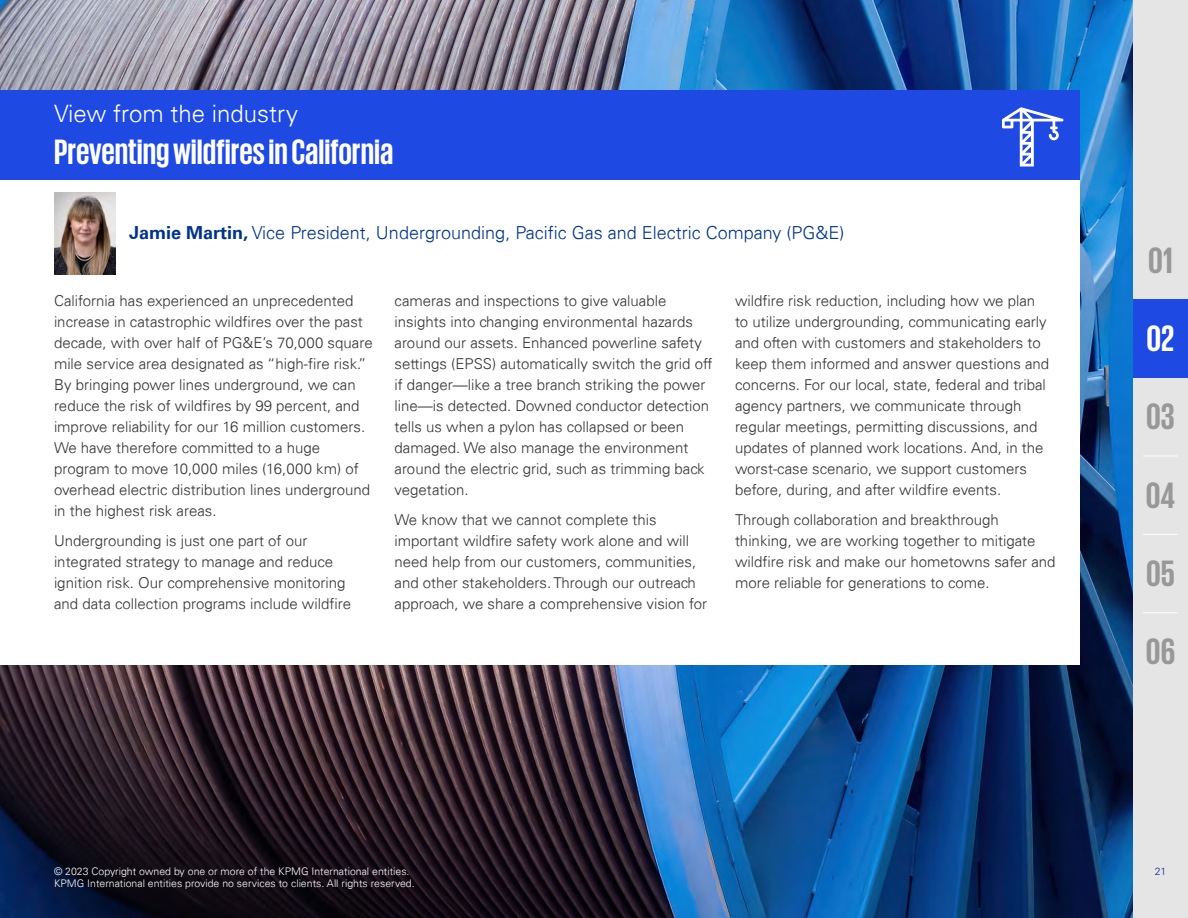
<style>
.page{position:relative;width:1188px;height:918px;background:#fff}
.page>*{position:absolute;margin:0;border:0;box-sizing:border-box;transform-origin:0 0}
.t1{font:700 37.5px/78.3px "KPMG";color:#989898;text-align:justify}
.t2{font:700 37.5px "KPMG";color:#fff}
.t3{font:700 36px "KPMG";color:#fff}
.t4{font:300 24px "Univers 45";color:#fff}
.t5{font:300 18px "Univers 45";color:#00338d}
.t6{font:300 15px/21px "Univers 45";color:#333}
.t7{font:300 10.5px/12px "Univers 45";color:#fff}
.t8{font:300 10.5px "Univers 45";color:#00338d}
.s1{font-family:"Univers";font-weight:700}
</style>
<div class="page">
<img style="left:0;top:0;width:1134px;height:918px">
<div style="left:0;top:180px;width:1080px;height:484px;background:#fff"></div>
<div style="left:0;top:90px;width:1080px;height:90px;background:#1e49e2"></div>
<svg style="left:1002px;top:107px;width:62px;height:59px"></svg>
<img style="left:54px;top:192px;width:62px;height:82px">
<div style="left:1134px;top:0;width:54px;height:918px;background:#e5e5e5"></div>
<div style="left:1134px;top:300px;width:54px;height:78px;background:#1e49e2"></div>
<hr style="left:1143px;top:456px;width:34px;height:1px;background:#fff">
<hr style="left:1143px;top:534px;width:34px;height:1px;background:#fff">
<hr style="left:1143px;top:612px;width:34px;height:1px;background:#fff">
<h3 class="t4" style="left:54px;top:99px;width:246px">View from the industry</h3>
<h2 class="t3" style="left:54px;top:133px;width:341px">Preventing wildfires in California</h2>
<p class="t5" style="left:129px;top:221px;width:717px"><span class="s1">Jamie Martin,</span> Vice President, Undergrounding, Pacific Gas and Electric Company (PG&amp;E)</p>
<p class="t6" style="left:54px;top:290px;width:320px">California has experienced an unprecedented increase in catastrophic wildfires over the past decade, with over half of PG&amp;E’s 70,000 square mile service area designated as “high-fire risk.” By bringing power lines underground, we can reduce the risk of wildfires by 99 percent, and improve reliability for our 16 million customers.<br>We have therefore committed to a huge program to move 10,000 miles (16,000 km) of overhead electric distribution lines underground in the highest risk areas.</p>
<p class="t6" style="left:54px;top:530px;width:299px">Undergrounding is just one part of our integrated strategy to manage and reduce ignition risk. Our comprehensive monitoring and data collection programs include wildfire</p>
<p class="t6" style="left:394px;top:290px;width:319px">cameras and inspections to give valuable insights into changing environmental hazards around our assets. Enhanced powerline safety settings (EPSS) automatically switch the grid off if danger—like a tree branch striking the power line—is detected. Downed conductor detection tells us when a pylon has collapsed or been damaged. We also manage the environment around the electric grid, such as trimming back vegetation.</p>
<p class="t6" style="left:394px;top:509px;width:314px">We know that we cannot complete this important wildfire safety work alone and will need help from our customers, communities, and other stakeholders. Through our outreach approach, we share a comprehensive vision for</p>
<p class="t6" style="left:735px;top:290px;width:316px">wildfire risk reduction, including how we plan to utilize undergrounding, communicating early and often with customers and stakeholders to keep them informed and answer questions and concerns. For our local, state, federal and tribal agency partners, we communicate through regular meetings, permitting discussions, and updates of planned work locations. And, in the worst-case scenario, we support customers before, during, and after wildfire events.</p>
<p class="t6" style="left:735px;top:509px;width:322px">Through collaboration and breakthrough thinking, we are working together to mitigate wildfire risk and make our hometowns safer and more reliable for generations to come.</p>
<p class="t7" style="left:54px;top:865px;width:362px">© 2023 Copyright owned by one or more of the KPMG International entities.<br>KPMG International entities provide no services to clients. All rights reserved.</p>
<h1 class="t1" style="left:1148px;top:220px;width:26px">01</h1>
<h1 class="t2" style="left:1147px;top:319px;width:29px">02</h1>
<h1 class="t1" style="left:1146px;top:376px;width:31px">03<br>04<br>05<br>06</h1>
<p class="t8" style="left:1155px;top:865px;width:13px">21</p>
</div>
